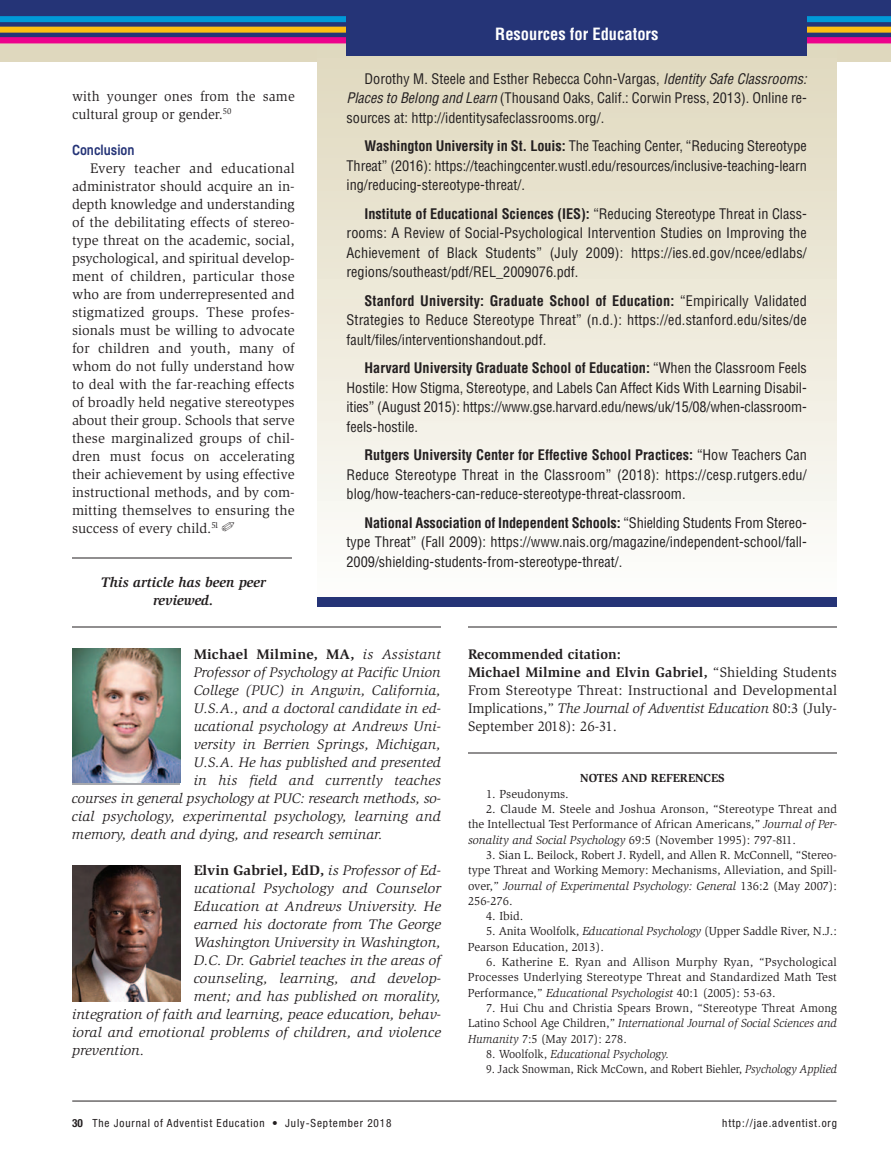
<style>
.page{position:relative;width:891px;height:1161px;background:#fff}
.page>*{position:absolute;margin:0;border:0;box-sizing:border-box;transform-origin:0 0}
.t1{font:700 condensed 16.5px "Helvetica";color:#fff}
.t2{font:condensed 14.25px/19.5px "Helvetica";color:#231f20;text-align:justify}
.t3{font:14.25px/18px "Slimbach Std";letter-spacing:.005em;color:#231f20;text-align:justify}
.t4{font:italic 14.25px "Slimbach Std";color:#231f20}
.t5{font:italic 14.25px "Slimbach Std";color:#231f20;scale:1.05 1}
.t6{font:700 14.25px "Slimbach Std";color:#231f20}
.t7{font:700 14.25px "Slimbach Std";color:#231f20;scale:1.05 1}
.t8{font:italic 700 14.25px/18px "Slimbach Std";color:#231f20;text-align:center}
.t9{font:700 14.25px "Fabrikat";color:#253477}
.t10{font:12px/15.3px "Slimbach Std";color:#231f20;text-align:justify}
.t11{font:12px "Slimbach Std";color:#231f20;scale:.94 1}
.t12{font:italic 12px "Slimbach Std";color:#231f20;scale:.96 1}
.t13{font:700 12px "Slimbach Std";color:#231f20}
.t14{font:condensed 11.25px "Helvetica Neue";letter-spacing:.08em;color:#231f20}
.t15{font:700 condensed 11.25px "Helvetica Neue";color:#231f20}
.s1{font-style:italic}
.s2{font-weight:700}
.s3{font-weight:400;font-style:italic}
.s4{font-style:normal}
</style>
<div class="page">
<hr style="left:72px;top:1101px;width:765px;height:1px;background:#231f20">
<div style="left:0;top:0;width:891px;height:49px;background:#253477"></div>
<div style="left:0;top:40px;width:891px;height:22px;background:#dfd8be"></div>
<div style="left:0;top:16px;width:891px;height:6px;background:#0099d8"></div>
<div style="left:0;top:27px;width:891px;height:6px;background:#fdbe12"></div>
<div style="left:0;top:37px;width:891px;height:6px;background:#ed028c"></div>
<div style="left:317px;top:46px;width:520px;height:561px;background:linear-gradient(to bottom,#e0d8bd,#fdfefd)"></div>
<div style="left:317px;top:598px;width:520px;height:9px;background:#253477"></div>
<div style="left:347px;top:15px;width:460px;height:41px;background:#253477"></div>
<img style="left:73px;top:649px;width:107px;height:134px">
<img style="left:73px;top:866px;width:107px;height:135px">
<hr style="left:72px;top:558px;width:220px;height:1px;background:#231f20">
<hr style="left:72px;top:627px;width:369px;height:1px;background:#231f20">
<hr style="left:468px;top:627px;width:369px;height:1px;background:#231f20">
<hr style="left:468px;top:753px;width:369px;height:1px;background:#231f20">
<p class="t3" style="left:72px;top:88px;width:224px">with younger ones from the same cultural group or gender.<sup>50</sup></p>
<p class="t9" style="left:72px;top:144px;width:64px">Conclusion</p>
<p class="t3" style="left:72px;top:160px;width:224px;text-indent:18px">Every teacher and educational administrator should acquire an in&shy;depth knowledge and understanding of the debilitating effects of stereo&shy;type threat on the academic, social, psychological, and spiritual develop&shy;ment of children, particular those who are from underrepresented and stigmatized groups. These profes&shy;sionals must be willing to advocate for children and youth, many of whom do not fully understand how to deal with the far-reaching effects of broadly held negative stereotypes about their group. Schools that serve these marginalized groups of chil&shy;dren must focus on accelerating their achievement by using effective instructional methods, and by com&shy;mitting themselves to ensuring the success of every child.<sup>51</sup> ✐</p>
<p class="t8" style="left:101px;top:574px;width:167px">This article has been peer reviewed.</p>
<p class="t1" style="left:495px;top:28px;width:165px">Resources for Educators</p>
<p class="t2" style="left:347px;top:70px;width:465px;text-align:left;text-indent:18px">Dorothy M. Steele and Esther Rebecca Cohn-Vargas, <span class="s1">Identity Safe Classrooms:<br>Places to Belong and Learn</span> (Thousand Oaks, Calif.: Corwin Press, 2013). Online re&shy;sources at: http://identitysafeclassrooms.org/.</p>
<p class="t2" style="left:347px;top:137px;width:462px;text-indent:18px"><span class="s2">Washington University in St. Louis:</span> The Teaching Center, “Reducing Stereotype Threat” (2016): https://teachingcenter.wustl.edu/resources/inclusive-teaching-learn ing/reducing-stereotype-threat/.</p>
<p class="t2" style="left:347px;top:205px;width:462px;text-indent:18px"><span class="s2">Institute of Educational Sciences (IES):</span> “Reducing Stereotype Threat in Class&shy;rooms: A Review of Social-Psychological Intervention Studies on Improving the Achievement of Black Students” (July 2009): https://ies.ed.gov/ncee/edlabs/ regions/southeast/pdf/REL_2009076.pdf.</p>
<p class="t2" style="left:347px;top:292px;width:462px;text-indent:18px"><span class="s2">Stanford University: Graduate School of Education:</span> “Empirically Validated Strategies to Reduce Stereotype Threat” (n.d.): https://ed.stanford.edu/sites/de fault/files/interventionshandout.pdf.</p>
<p class="t2" style="left:347px;top:359px;width:462px;text-indent:18px"><span class="s2">Harvard University Graduate School of Education:</span> “When the Classroom Feels Hostile: How Stigma, Stereotype, and Labels Can Affect Kids With Learning Disabil&shy;ities” (August 2015): https://www.gse.harvard.edu/news/uk/ 15/08/ when-classroom&shy;feels-hostile.</p>
<p class="t2" style="left:347px;top:446px;width:462px;text-indent:18px"><span class="s2">Rutgers University Center for Effective School Practices:</span> “How Teachers Can Reduce Stereotype Threat in the Classroom” (2018): https://cesp.rutgers. edu/ blog/how-teachers-can-reduce-stereotype-threat-classroom.</p>
<p class="t2" style="left:347px;top:514px;width:462px;text-indent:18px"><span class="s2">National Association of Independent Schools:</span> “Shielding Students From Stereo&shy;type Threat” (Fall 2009): https://www.nais.org/magazine/independent-school/ fall-2009/shielding-students-from-stereotype-threat/.</p>
<p class="t6" style="left:194px;top:649px;width:249px">Michael Milmine, MA, <span class="s3">is Assistant</span></p>
<p class="t4" style="left:194px;top:667px;width:249px">Prof essor of Psychology at Pacific Union</p>
<p class="t4" style="left:194px;top:685px;width:249px">College (PUC) in Angwin, California,</p>
<p class="t4" style="left:194px;top:703px;width:249px">U.S.A., and a doctoral candidate in ed-</p>
<p class="t4" style="left:194px;top:721px;width:249px">ucational psychology at Andrews Uni-</p>
<p class="t4" style="left:194px;top:739px;width:249px">versity in Berrien Springs, Michigan,</p>
<p class="t4" style="left:194px;top:757px;width:249px">U.S.A. He has published and presented</p>
<p class="t4" style="left:194px;top:775px;width:249px">in his field and currently teaches</p>
<p class="t4" style="left:72px;top:793px;width:370px">courses in general psychology at PUC: research methods, so-</p>
<p class="t4" style="left:72px;top:811px;width:370px">cial psychology, experimental psychology, learning and</p>
<p class="t4" style="left:72px;top:829px;width:313px">memory, death and dying, and research seminar.</p>
<p class="t7" style="left:194px;top:865px;width:237px">Elvin Gabriel, EdD, <span class="s3">is Professor of Ed-</span></p>
<p class="t5" style="left:194px;top:883px;width:237px">ucational Psychology and Counselor</p>
<p class="t5" style="left:194px;top:901px;width:237px">Education at Andrews University. He</p>
<p class="t5" style="left:194px;top:919px;width:237px">earned his doctorate from The George</p>
<p class="t5" style="left:194px;top:937px;width:237px">Washington University in Washington,</p>
<p class="t5" style="left:194px;top:955px;width:237px">D.C. Dr. Gabriel teaches in the areas of</p>
<p class="t5" style="left:194px;top:973px;width:237px">counseling, learning, and develop-</p>
<p class="t5" style="left:194px;top:991px;width:237px">ment; and has published on morality,</p>
<p class="t5" style="left:72px;top:1009px;width:353px">integration of faith and learning, peace education, behav-</p>
<p class="t5" style="left:72px;top:1027px;width:353px">ioral and emotional problems of children, and violence</p>
<p class="t5" style="left:72px;top:1045px;width:71px">prevention.</p>
<p class="t6" style="left:468px;top:649px;width:155px">Recommended citation:</p>
<p class="t3" style="left:468px;top:665px;width:371px"><span class="s2">Michael Milmine and Elvin Gabriel,</span> “Shielding Students From Stereotype Threat: Instructional and Developmental Implications,” <span class="s1">The Journal of Adventist Education</span> 80:3 (July-September 2018): 26-31.</p>
<p class="t13" style="left:580px;top:774px;width:146px">NOTES AND REFERENCES</p>
<p class="t10" style="left:486px;top:787px;width:84px">1. Pseudonyms.</p>
<p class="t10" style="left:468px;top:802px;width:371px;text-indent:18px">2. Claude M. Steele and Joshua Aronson, “Stereotype Threat and the Intellectual Test Performance of African Americans,” <span class="s1">Journal of Per&shy;sonality and Social Psychology</span> 69:5 (November 1995): 797-811.</p>
<p class="t10" style="left:468px;top:848px;width:371px;text-indent:18px">3. Sian L. Beilock, Robert J. Rydell, and Allen R. McConnell, “Stereo&shy;type Threat and Working Memory: Mechanisms, Alleviation, and Spill - over,” <span class="s1">Journal of Experimental Psychology: General</span> 136:2 (May 2007):<br>256-276.</p>
<p class="t10" style="left:486px;top:910px;width:39px">4. Ibid.</p>
<p class="t10" style="left:468px;top:925px;width:371px;text-indent:18px">5. Anita Woolfolk, <span class="s1">Educational Psychology</span> (Upper Saddle River, N.J.:<br>Pearson Education, 2013).</p>
<p class="t10" style="left:468px;top:955px;width:371px;text-indent:18px">6. Katherine E. Ryan and Allison Murphy Ryan, “Psychological Processes Underlying Stereotype Threat and Standardized Math Test Performance,” <span class="s1">Educational Psychologist</span> 40:1 (2005): 53-63.</p>
<p class="t10" style="left:468px;top:1001px;width:371px;text-indent:18px">7. Hui Chu and Christia Spears Brown, “Stereotype Threat Among Latino School Age Children,” <span class="s1">International Journal of Social Sciences and Humanity</span> 7:5 (May 2017): 278.</p>
<p class="t12" style="left:486px;top:1049px;width:192px"><span class="s4">8. Woolfolk,</span> Educational Psychology.</p>
<p class="t11" style="left:486px;top:1065px;width:375px">9. Jack Snowman, Rick McCown, and Robert Biehler, <span class="s1">Psychology Applied</span></p>
<p class="t15" style="left:72px;top:1119px;width:12px">30</p>
<p class="t14" style="left:92px;top:1119px;width:301px">The Journal of Adventist Education • July-September 2018</p>
<p class="t14" style="left:722px;top:1119px;width:116px">http://jae.adventist.org</p>
</div>
